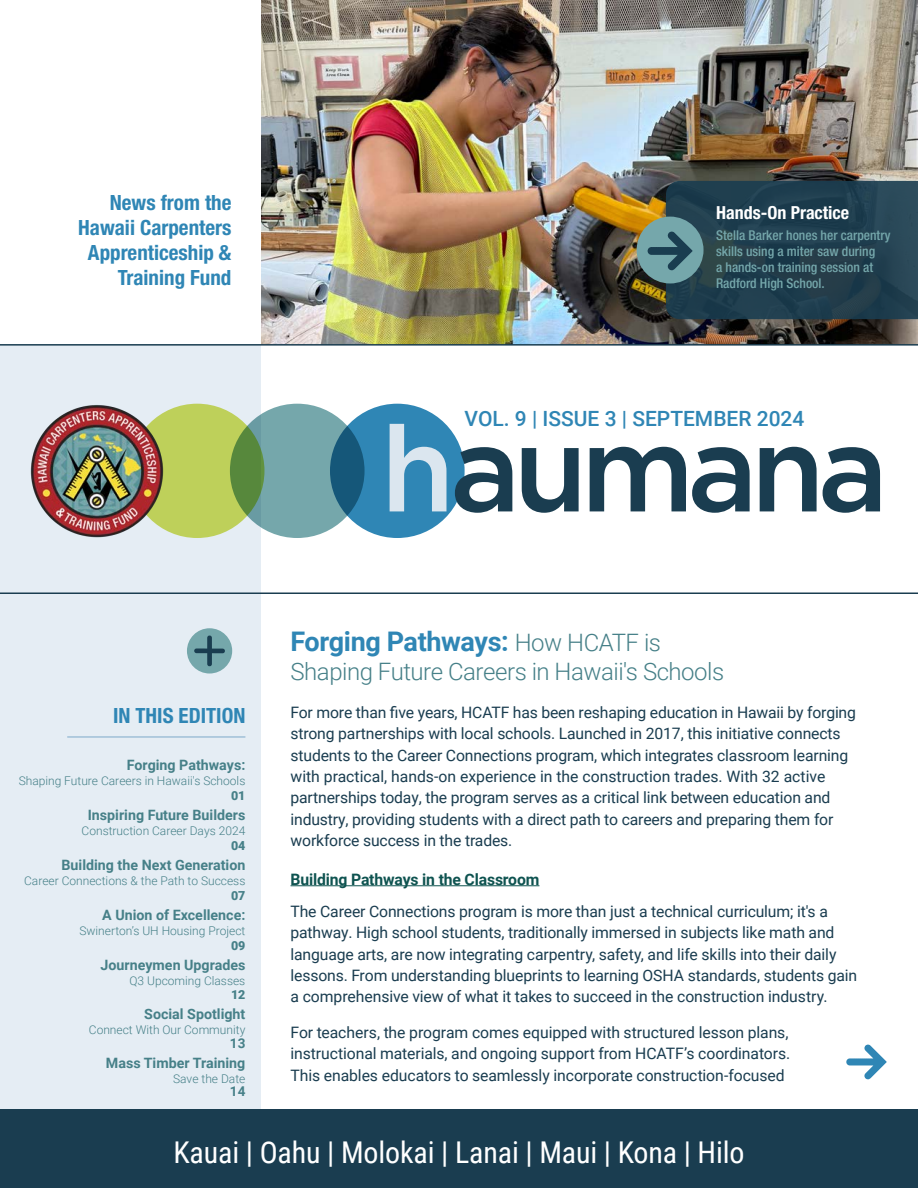
<style>
.page{position:relative;width:918px;height:1188px;background:#fff}
.page>*{position:absolute;margin:0;border:0;box-sizing:border-box;transform-origin:0 0}
.t1{font:500 120px "Gotham HTF";letter-spacing:-.06em;color:#1a3d50}
.t2{font:30px "Roboto Condensed";letter-spacing:-.005em;color:#fff}
.t3{font:700 27px "Roboto";letter-spacing:-.015em;color:#2f86b5}
.t4{font:300 24px "Roboto";letter-spacing:-.02em;color:#468088}
.t5{font:700 condensed 21px/25.2px "Helvetica Neue LT Std";color:#2f86b5;text-align:right}
.t6{font:500 21px "Roboto";color:#2f86b5}
.t7{font:700 condensed 18px "Helvetica Neue LT Std";color:#fff}
.t8{font:15.75px/21.3px "Roboto";letter-spacing:-.01em;color:#1a3d50}
.t9{font:700 15.75px "Roboto";letter-spacing:-.01em;color:#0e5350}
.t10{font:700 14.25px "Roboto";color:#468088}
.t11{font:500 condensed 13.5px/16.2px "Helvetica Neue LT Std";color:#75a7ab}
.t12{font:700 13.5px "Roboto";color:#468088}
.t13{font:900 12.45px "Roboto";color:#468088}
.t14{font:300 12px "Roboto";color:#468088}
.s1{color:#dbe6ef}
.s2{font-weight:300;font-size:24px;color:#468088}
</style>
<div class="page">
<hr style="left:291px;top:885px;width:248px;height:1px;background:#0e5350">
<img style="left:261px;top:0;width:657px;height:344px">
<div style="left:0;top:345px;width:260px;height:843px;background:#e5edf4"></div>
<div style="left:0;top:1110px;width:918px;height:78px;background:#1a3d50"></div>
<svg style="left:846px;top:1045px;width:41px;height:34px"></svg>
<div style="left:637px;top:217px;width:67px;height:66px;background:#75a7ab;border-radius:50%"></div>
<svg style="left:648px;top:181px;width:270px;height:138px;background:#2a4752"></svg>
<hr style="left:67px;top:736px;width:178px;height:2px;background:#a0c0d7">
<div style="left:187px;top:628px;width:45px;height:46px;background:#75a7ab;border-radius:50%"></div>
<svg style="left:194px;top:635px;width:31px;height:31px"></svg>
<svg style="left:0;top:344px;width:918px;height:250px"></svg>
<div style="left:330px;top:404px;width:135px;height:134px;background:#2f86b5;border-radius:50%"></div>
<svg style="left:230px;top:404px;width:135px;height:134px;background:#6398a1"></svg>
<svg style="left:130px;top:404px;width:134px;height:134px;background:#acc354"></svg>
<img style="left:30px;top:404px;width:134px;height:134px;border-radius:67px">
<p class="t5" style="left:78px;top:189px;width:155px">News from the<br>Hawaii Carpenters<br>Apprenticeship &amp;<br>Training Fund</p>
<p class="t7" style="left:716px;top:201px;width:135px">Hands-On Practice</p>
<p class="t11" style="left:716px;top:226px;width:176px">Stella Barker hones her carpentry skills using a miter saw during<br>a hands-on training session at<br>Radford High School.</p>
<p class="t6" style="left:465px;top:404px;width:341px">VOL. 9 | ISSUE 3 | SEPTEMBER 2024</p>
<p class="t1" style="left:380px;top:401px;width:509px"><span class="s1">h</span>aumana</p>
<p class="t5" style="left:113px;top:702px;width:134px">IN THIS EDITION</p>
<p class="t10" style="left:127px;top:755px;width:120px">Forging Pathways:</p>
<p class="t14" style="left:19px;top:773px;width:228px">Shaping Future Careers in Hawaii's Schools</p>
<p class="t13" style="left:231px;top:787px;width:16px">01</p>
<p class="t10" style="left:88px;top:805px;width:159px">Inspiring Future Builders</p>
<p class="t14" style="left:82px;top:823px;width:165px">Construction Career Days 2024</p>
<p class="t13" style="left:231px;top:837px;width:16px">04</p>
<p class="t10" style="left:62px;top:855px;width:185px">Building the Next Generation</p>
<p class="t14" style="left:24px;top:872px;width:223px">Career Connections &amp; the Path to Success</p>
<p class="t13" style="left:231px;top:887px;width:16px">07</p>
<p class="t10" style="left:102px;top:905px;width:145px">A Union of Excellence:</p>
<p class="t14" style="left:79px;top:922px;width:168px">Swinerton’s UH Housing Project</p>
<p class="t13" style="left:231px;top:937px;width:16px">09</p>
<p class="t10" style="left:101px;top:954px;width:146px">Journeymen Upgrades</p>
<p class="t14" style="left:129px;top:972px;width:117px">Q3 Upcoming Classes</p>
<p class="t13" style="left:231px;top:986px;width:16px">12</p>
<p class="t10" style="left:144px;top:1004px;width:103px">Social Spotlight</p>
<p class="t14" style="left:89px;top:1022px;width:158px">Connect With Our Community</p>
<p class="t12" style="left:230px;top:1034px;width:17px">13</p>
<p class="t10" style="left:106px;top:1053px;width:141px">Mass Timber Training</p>
<p class="t14" style="left:173px;top:1070px;width:74px">Save the Date</p>
<p class="t12" style="left:230px;top:1082px;width:17px">14</p>
<p class="t3" style="left:291px;top:622px;width:372px">Forging Pathways: <span class="s2">How HCATF is</span></p>
<p class="t4" style="left:291px;top:654px;width:435px">Shaping Future Careers in Hawaii's Schools</p>
<p class="t8" style="left:291px;top:701px;width:567px">For more than five years, HCATF has been reshaping education in Hawaii by forging strong partnerships with local schools. Launched in 2017, this initiative connects students to the Career Connections program, which integrates classroom learning with practical, hands-on experience in the construction trades. With 32 active partnerships today, the program serves as a critical link between education and industry, providing students with a direct path to careers and preparing them for workforce success in the trades.</p>
<p class="t9" style="left:291px;top:868px;width:250px">Building Pathways in the Classroom</p>
<p class="t8" style="left:291px;top:900px;width:568px">The Career Connections program is more than just a technical curriculum; it's a pathway. High school students, traditionally immersed in subjects like math and language arts, are now integrating carpentry, safety, and life skills into their daily lessons. From understanding blueprints to learning OSHA standards, students gain a comprehensive view of what it takes to succeed in the construction industry.</p>
<p class="t8" style="left:291px;top:1021px;width:501px;text-align:justify">For teachers, the program comes equipped with structured lesson plans, instructional materials, and ongoing support from HCATF’s coordinators.<br>This enables educators to seamlessly incorporate construction-focused</p>
<p class="t2" style="left:173px;top:1131px;width:573px">Kauai | Oahu | Molokai | Lanai | Maui | Kona | Hilo</p>
</div>
